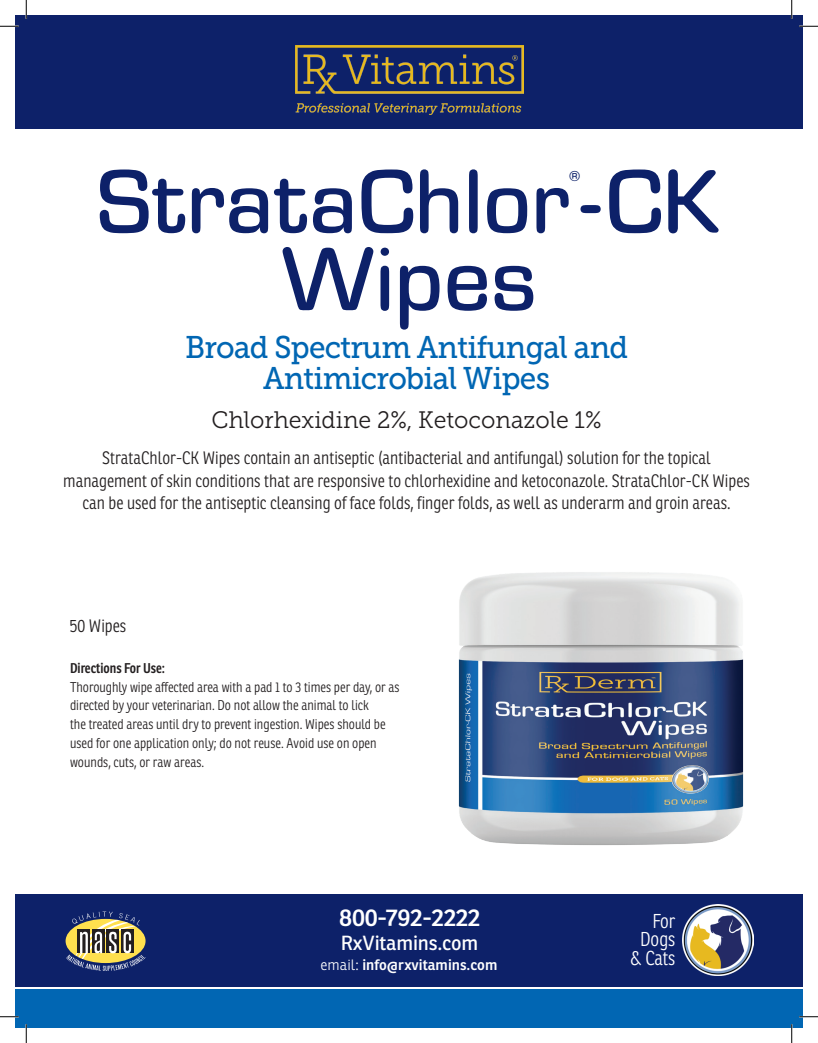
<style>
.page{position:relative;width:818px;height:1043px;background:#fff}
.page>*{position:absolute;margin:0;border:0;box-sizing:border-box;transform-origin:0 0}
.t1{font:500 93.75px "Eurostile Round";color:#0d2169}
.t2{font:31.25px/31.2px "Museo Slab 500";letter-spacing:-.025em;color:#0166b3;text-align:center;scale:.95 1}
.t3{font:600 23.88px "Ronnia";letter-spacing:-.02em;color:#fff}
.t4{font:23.75px "Museo Slab 300";color:#231f20}
.t5{font:19.88px "Ronnia";letter-spacing:-.01em;color:#fff}
.t6{font:300 19.5px/18.1px "Ronnia Cond";color:#fff;text-align:right}
.t7{font:300 17.5px/22.5px "Ronnia Cond";color:#231f20;text-align:center}
.t8{font:500 15px "Eurostile Round";color:#0d2169}
.t9{font:600 14.62px "Ronnia";color:#fff}
.t10{font:300 13.75px/18.9px "Ronnia Cond";color:#231f20}
.t11{font:600 13.75px "Ronnia Cond";color:#231f20}
.s1{font-weight:300}
</style>
<div class="page">
<div style="left:15px;top:15px;width:787px;height:113px;background:#0d2169"></div>
<img style="left:295px;top:46px;width:229px;height:68px">
<div style="left:15px;top:989px;width:787px;height:39px;background:#0166b3"></div>
<div style="left:15px;top:894px;width:787px;height:92px;background:#0d2169"></div>
<img style="left:682px;top:904px;width:71px;height:72px">
<svg style="left:66px;top:911px;width:79px;height:59px"></svg>
<img style="left:458px;top:572px;width:286px;height:273px">
<svg style="left:0;top:25px;width:19px;height:2px"></svg>
<svg style="left:799px;top:25px;width:19px;height:2px"></svg>
<svg style="left:0;top:1015px;width:19px;height:2px"></svg>
<svg style="left:799px;top:1015px;width:19px;height:2px"></svg>
<svg style="left:25px;top:0;width:2px;height:19px"></svg>
<svg style="left:25px;top:1024px;width:2px;height:18px"></svg>
<svg style="left:790px;top:0;width:2px;height:19px"></svg>
<svg style="left:790px;top:1024px;width:2px;height:18px"></svg>
<h1 class="t1" style="left:97px;top:137px;width:626px">StrataChlor-CK</h1>
<p class="t8" style="left:569px;top:166px;width:13px">®</p>
<h1 class="t1" style="left:281px;top:215px;width:257px">Wipes</h1>
<h2 class="t2" style="left:185px;top:332px;width:468px">Broad Spectrum Antifungal and<br>Antimicrobial Wipes</h2>
<h3 class="t4" style="left:212px;top:407px;width:391px">Chlorhexidine 2%, Ketoconazole 1%</h3>
<p class="t7" style="left:63px;top:447px;width:688px">StrataChlor-CK Wipes contain an antiseptic (antibacterial and antifungal) solution for the topical management of skin conditions that are responsive to chlorhexidine and ketoconazole. StrataChlor-CK Wipes can be used for the antiseptic cleansing of face folds, finger folds, as well as underarm and groin areas.</p>
<p class="t7" style="left:70px;top:614px;width:58px">50 Wipes</p>
<p class="t11" style="left:70px;top:660px;width:97px">Directions For Use:</p>
<p class="t10" style="left:70px;top:677px;width:331px">Thoroughly wipe affected area with a pad 1 to 3 times per day, or as directed by your veterinarian. Do not allow the animal to lick<br>the treated areas until dry to prevent ingestion. Wipes should be used for one application only; do not reuse. Avoid use on open wounds, cuts, or raw areas.</p>
<h3 class="t3" style="left:339px;top:902px;width:142px">800-792-2222</h3>
<p class="t5" style="left:341px;top:930px;width:139px">RxVitamins.com</p>
<p class="t9" style="left:320px;top:955px;width:178px"><span class="s1">email:</span> info@rxvitamins.com</p>
<p class="t6" style="left:630px;top:912px;width:47px">For<br>Dogs &amp; Cats</p>
</div>
